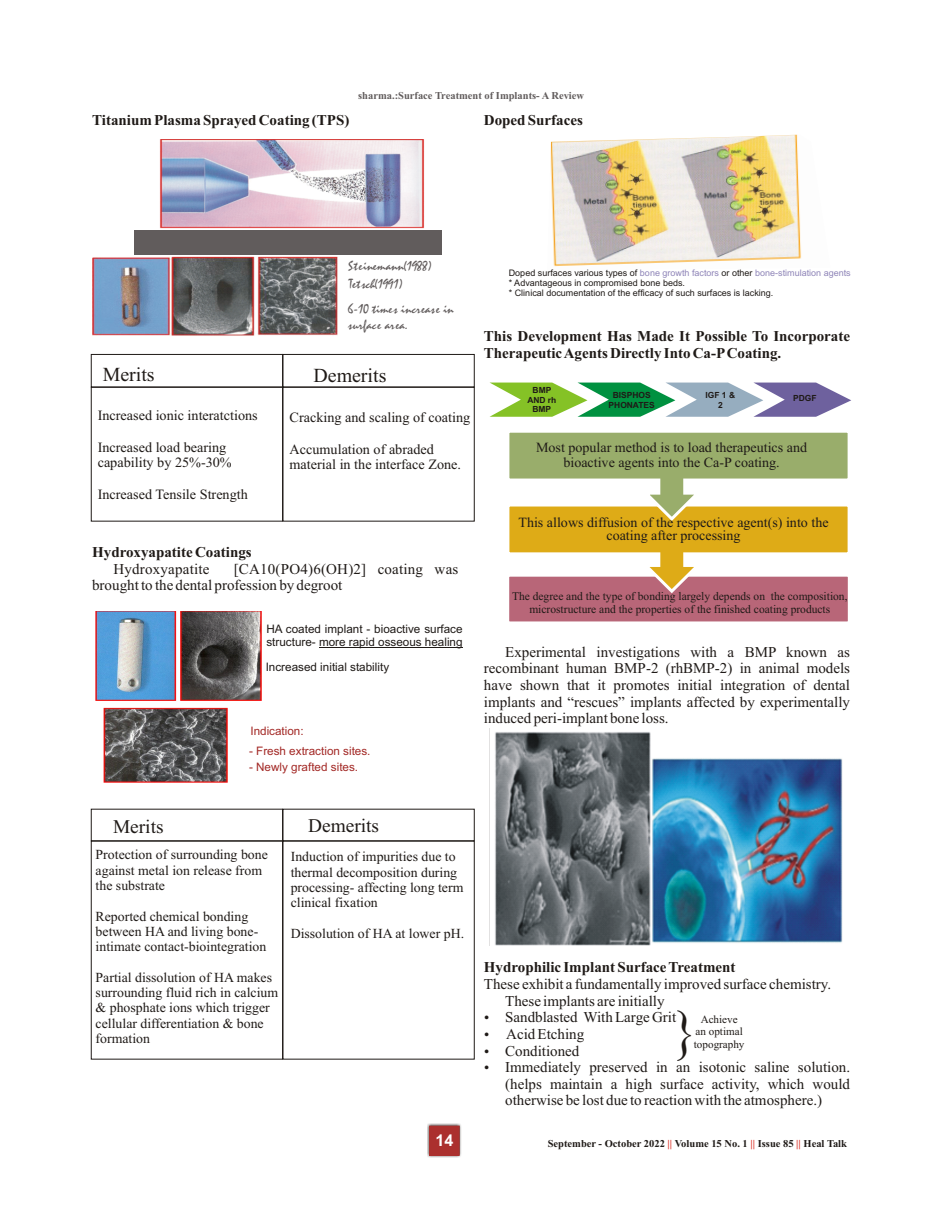
<style>
.page{position:relative;width:942px;height:1218px;background:#fff}
.page>*{position:absolute;margin:0;border:0;box-sizing:border-box;transform-origin:0 0}
.t1{font:55.8px "Times New Roman";color:#1f1a17;scale:.89 1}
.t2{font:19.8px "Times New Roman";color:#1f1a17}
.t3{font:19.35px "Times New Roman";color:#1f1a17}
.t4{font:700 16.05px "Arial";color:#fff}
.t5{font:15px/16.6px "Times New Roman";color:#1f1a17}
.t6{font:700 15px/16.6px "Times New Roman";color:#1f1a17}
.t7{font:14.25px/15.8px "Times New Roman";color:#1f1a17}
.t8{font:14.1px/15.6px "Times New Roman";color:#1f1a17;text-align:center}
.t9{font:13.8px/15.3px "Times New Roman";color:#1f1a17}
.t10{font:12.9px/18.1px "Waif SSK";color:#615c5c}
.t11{font:11.7px/12.9px "Times New Roman";color:#1f1a17;text-align:center}
.t12{font:11.7px/13px "Arial";color:#1f1a17}
.t13{font:11.7px "Arial";color:#a32926}
.t14{font:11.1px/12.3px "Times New Roman";color:#1f1a17;text-align:center}
.t15{font:700 10.5px "Times New Roman";color:#1f1a17}
.t16{font:700 10.5px "Times New Roman";color:#615c5c}
.t17{font:9px/10.1px "Arial";color:#1f1a17}
.t18{font:700 8.4px/9.4px "Arial";color:#1f1a17;text-align:center}
.s1{color:#8f85b8}
.s2{color:#d9261c}
</style>
<div class="page">
<img style="left:427px;top:1124px;width:34px;height:33px">
<div style="left:429px;top:1126px;width:30px;height:29px;background:#ab302e"></div>
<img style="left:92px;top:140px;width:350px;height:196px">
<div style="left:134px;top:231px;width:307px;height:24px;background:#615c5c"></div>
<img style="left:96px;top:611px;width:166px;height:171px">
<hr style="left:319px;top:647px;width:143px;height:1px;background:#1f1a17">
<img style="left:550px;top:135px;width:252px;height:132px">
<svg style="left:489px;top:382px;width:362px;height:35px"></svg>
<svg style="left:509px;top:432px;width:339px;height:190px"></svg>
<img style="left:489px;top:728px;width:354px;height:217px">
<div style="left:91px;top:354px;width:191px;height:33px;border:1px solid #1f1a17"></div>
<div style="left:283px;top:354px;width:191px;height:33px;border:1px solid #1f1a17"></div>
<div style="left:91px;top:387px;width:191px;height:134px;border:1px solid #1f1a17"></div>
<div style="left:91px;top:809px;width:191px;height:32px;border:1px solid #1f1a17"></div>
<div style="left:283px;top:809px;width:191px;height:32px;border:1px solid #1f1a17"></div>
<p class="t16" style="left:358px;top:92px;width:227px">sharma.:Surface Treatment of Implants- A Review</p>
<p class="t6" style="left:92px;top:113px;width:259px">Titanium Plasma Sprayed Coating (TPS)</p>
<p class="t6" style="left:484px;top:113px;width:100px">Doped Surfaces</p>
<p class="t10" style="left:348px;top:257px;width:85px">Steinemann(1988)<br>Tetsch(1991)</p>
<p class="t10" style="left:348px;top:301px;width:107px;line-height:16.2px">6-10 times increase in surface area.</p>
<h2 class="t2" style="left:103px;top:368px;width:53px">Merits</h2>
<h2 class="t2" style="left:313px;top:368px;width:74px">Demerits</h2>
<p class="t7" style="left:98px;top:409px;width:162px">Increased ionic interatctions</p>
<p class="t7" style="left:98px;top:440px;width:136px">Increased load bearing capability by 25%-30%</p>
<p class="t7" style="left:98px;top:487px;width:152px">Increased Tensile Strength</p>
<p class="t7" style="left:289px;top:411px;width:182px">Cracking and scaling of coating</p>
<p class="t7" style="left:289px;top:442px;width:173px">Accumulation of abraded material in the interface Zone.</p>
<p class="t6" style="left:92px;top:545px;width:161px">Hydroxyapatite Coatings</p>
<p class="t5" style="left:113px;top:561px;width:97px">Hydroxyapatite</p>
<p class="t5" style="left:92px;top:561px;width:367px;text-indent:141px">[CA10(PO4)6(OH)2] coating was brought to the dental profession by degroot</p>
<p class="t12" style="left:266px;top:623px;width:198px">HA coated implant - bioactive surface structure- more rapid osseous healing</p>
<p class="t12" style="left:265px;top:661px;width:125px">Increased initial stability</p>
<p class="t13" style="left:250px;top:727px;width:55px">Indication:</p>
<p class="t13" style="left:249px;top:746px;width:123px">- Fresh extraction sites.</p>
<p class="t13" style="left:249px;top:763px;width:111px">- Newly grafted sites.</p>
<p class="t17" style="left:508px;top:269px;width:343px">Doped surfaces various types of <span class="s1">bone growth factors</span> or other <span class="s1">bone-stimulation agents </span>* Advantageous in compromised bone beds.<br>* Clinical documentation of the efficacy of such surfaces is lacking.</p>
<p class="t6" style="left:484px;top:329px;width:367px">This Development Has Made It Possible To Incorporate<br>Therapeutic Agents Directly Into Ca-PCoating.</p>
<p class="t18" style="left:527px;top:386px;width:31px">BMP<br>AND rh<br>BMP</p>
<p class="t18" style="left:608px;top:391px;width:48px">BISPHOS<br>PHONATES</p>
<p class="t18" style="left:705px;top:391px;width:31px">IGF 1 &amp;<br>2</p>
<p class="t18" style="left:792px;top:394px;width:25px">PDGF</p>
<p class="t8" style="left:536px;top:440px;width:272px">Most popular method is to load therapeutics and bioactive agents into the Ca-P coating.</p>
<p class="t8" style="left:518px;top:517px;width:311px;line-height:12.5px">This allows diffusion of the respective agent(s) into the coating after processing</p>
<p class="t11" style="left:512px;top:591px;width:337px">The degree and the type of bonding largely depends on the composition, microstructure and the properties of the finished coating products</p>
<p class="t5" style="left:483px;top:645px;width:367px;text-align:justify;text-indent:21px">Experimental investigations with a BMP known as recombinant human BMP-2 (rhBMP-2) in animal models have shown that it promotes initial integration of dental implants and “rescues” implants affected by experimentally induced peri-implant bone loss.</p>
<p class="t3" style="left:113px;top:820px;width:52px">Merits</p>
<p class="t3" style="left:308px;top:818px;width:72px">Demerits</p>
<p class="t9" style="left:96px;top:848px;width:174px">Protection of surrounding bone against metal ion release from the substrate</p>
<p class="t9" style="left:96px;top:909px;width:172px">Reported chemical bonding between HA and living bone&shy;intimate contact-biointegration</p>
<p class="t9" style="left:96px;top:970px;width:184px">Partial dissolution of HA makes surrounding fluid rich in calcium &amp; phosphate ions which trigger cellular differentiation &amp; bone formation</p>
<p class="t9" style="left:291px;top:850px;width:174px">Induction of impurities due to thermal decomposition during processing- affecting long term clinical fixation</p>
<p class="t9" style="left:291px;top:926px;width:175px">Dissolution of HA at lower pH.</p>
<p class="t6" style="left:483px;top:960px;width:253px">Hydrophilic Implant Surface Treatment</p>
<p class="t5" style="left:505px;top:977px;width:346px;text-indent:-21px">These exhibit a fundamentally improved surface chemistry.<br>These implants are initially<br>Sandblasted With Large Grit<br>Acid Etching<br>Conditioned<br>Immediately preserved in an isotonic saline solution. (helps maintain a high surface activity, which would otherwise be lost due to reaction with the atmosphere.)</p>
<h1 class="t1" style="left:673px;top:1010px;width:28px">}</h1>
<p class="t14" style="left:695px;top:1014px;width:49px">Achieve an optimal</p>
<p class="t14" style="left:693px;top:1038px;width:52px">topography</p>
<p class="t4" style="left:435px;top:1134px;width:19px">14</p>
<p class="t15" style="left:547px;top:1140px;width:301px">September - October 2022 <span class="s2">||</span> Volume 15 No. 1 <span class="s2">||</span> Issue 85 <span class="s2">||</span> Heal Talk</p>
</div>
